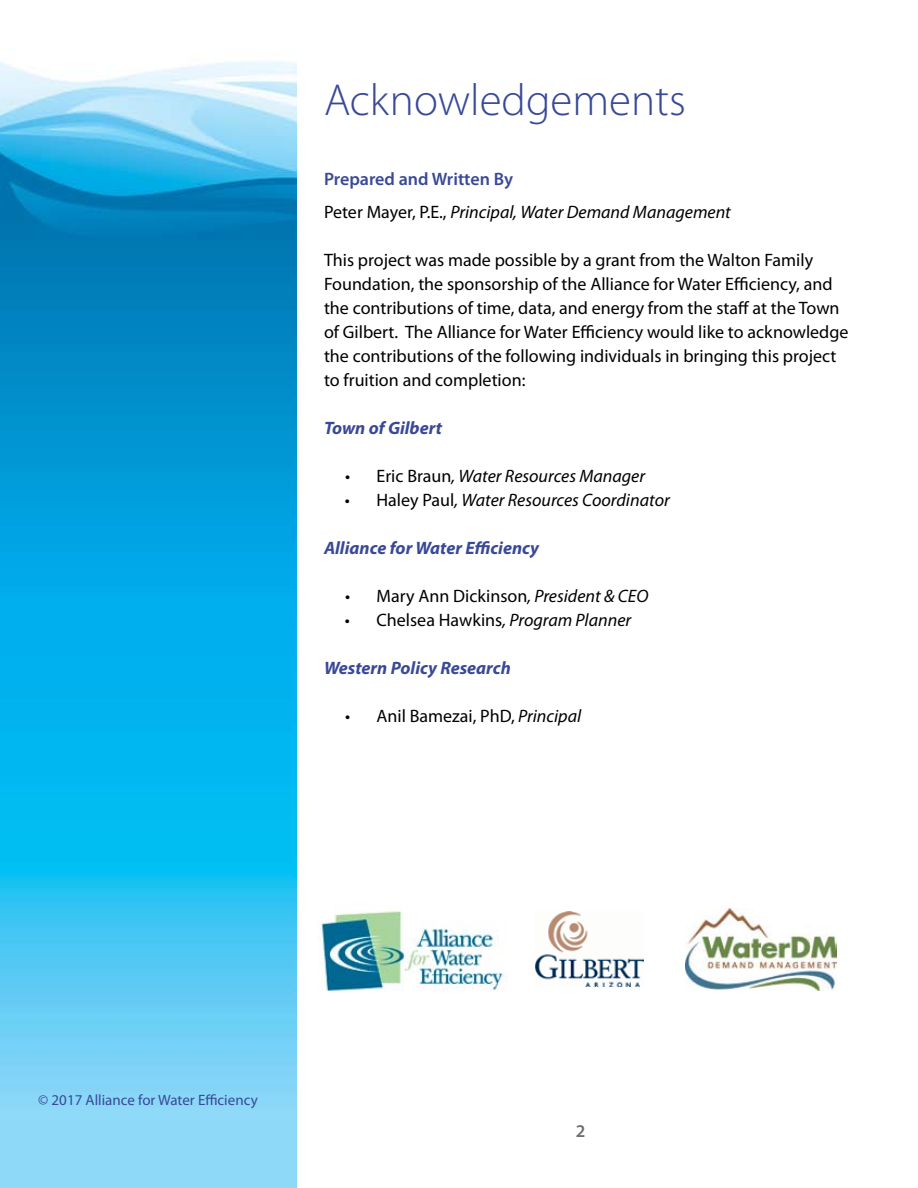
<style>
.page{position:relative;width:918px;height:1188px;background:#fff}
.page>*{position:absolute;margin:0;border:0;box-sizing:border-box;transform-origin:0 0}
.t1{font:300 45px "Myriad Pro";color:#394997}
.t2{font:18px/24px "Myriad Pro";color:#000}
.t3{font:italic 18px/33px "Myriad Pro";color:#000}
.t4{font:italic 700 18px "Myriad Pro";color:#394997}
.t5{font:600 18px "Myriad Pro";color:#6d6f71}
.t6{font:15px "Myriad Pro";color:#394997}
.s1{font-weight:600;font-style:normal;color:#394997}
.s2{font-style:normal}
.s3{font-style:italic}
</style>
<div class="page">
<img style="left:318px;top:910px;width:189px;height:82px">
<img style="left:0;top:61px;width:296px;height:1127px">
<img style="left:535px;top:912px;width:108px;height:75px">
<img style="left:685px;top:908px;width:152px;height:83px">
<h1 class="t1" style="left:324px;top:73px;width:363px">Acknowledgements</h1>
<p class="t3" style="left:324px;top:162px;width:408px"><span class="s1">Prepared and Written By<br></span><span class="s2">Peter Mayer, P.E.,</span> Principal, Water Demand Management</p>
<p class="t2" style="left:324px;top:248px;width:526px">This project was made possible by a grant from the Walton Family Foundation, the sponsorship of the Alliance for Water Efficiency, and the contributions of time, data, and energy from the staff at the Town of Gilbert. The Alliance for Water Efficiency would like to acknowledge the contributions of the following individuals in bringing this project to fruition and completion:</p>
<p class="t4" style="left:324px;top:416px;width:120px">Town of Gilbert</p>
<p class="t3" style="left:345px;top:459px;width:302px"><span class="s2">• Eric Braun</span>, Water Resources Manager</p>
<p class="t3" style="left:345px;top:483px;width:326px"><span class="s2">• Haley Paul</span>, Water Resources Coordinator</p>
<p class="t4" style="left:324px;top:536px;width:217px">Alliance for Water Efficiency</p>
<p class="t2" style="left:345px;top:584px;width:305px">• Mary Ann Dickinson<span class="s3">, President &amp; CEO</span></p>
<p class="t2" style="left:345px;top:608px;width:288px">• Chelsea Hawkins<span class="s3">, Program Planner</span></p>
<p class="t4" style="left:324px;top:656px;width:188px">Western Policy Research</p>
<p class="t2" style="left:345px;top:704px;width:238px">• Anil Bamezai, PhD, <span class="s3">Principal</span></p>
<p class="t6" style="left:38px;top:1090px;width:221px">© 2017 Alliance for Water Efficiency</p>
<p class="t5" style="left:576px;top:1120px;width:11px">2</p>
</div>
